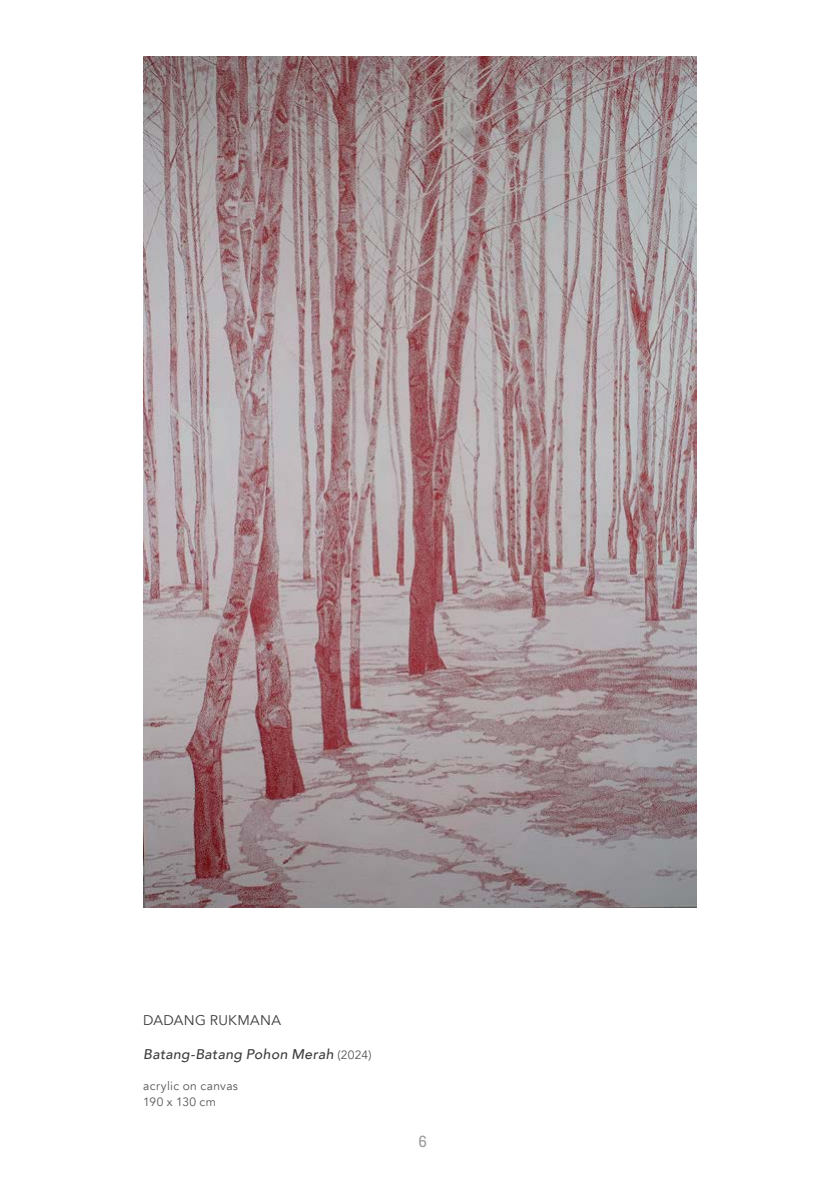
<style>
.page{position:relative;width:840px;height:1191px;background:#fff}
.page>*{position:absolute;margin:0;border:0;box-sizing:border-box;transform-origin:0 0}
.t1{font:500 16px "Lorimer No 2";color:#9d9d9c}
.t2{font:italic 500 14px "Avenir";letter-spacing:.025em;color:#3c3c3b}
.t3{font:14px "Avenir";letter-spacing:.025em;color:#3c3c3b}
.t4{font:12px/15.6px "Avenir";letter-spacing:.03em;color:#575756}
.s1{font-weight:400;font-style:normal;font-size:12px;color:#575756}
</style>
<div class="page">
<img style="left:143px;top:57px;width:553px;height:850px">
<p class="t3" style="left:143px;top:1012px;width:139px">DADANG RUKMANA</p>
<p class="t2" style="left:143px;top:1045px;width:229px">Batang-Batang Pohon Merah <span class="s1">(2024)</span></p>
<p class="t4" style="left:143px;top:1078px;width:96px">acrylic on canvas<br>190 x 130 cm</p>
<p class="t1" style="left:418px;top:1132px;width:10px">6</p>
</div>
